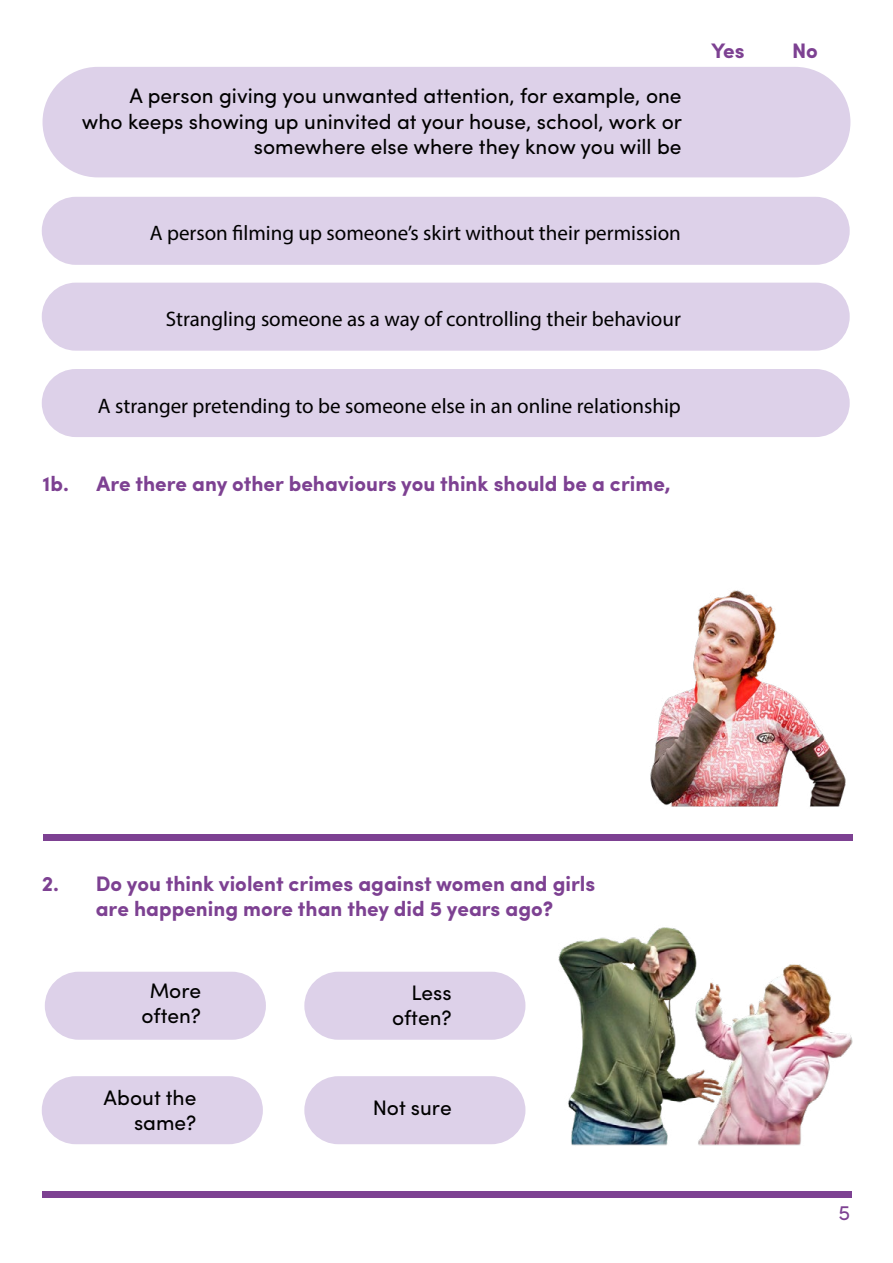
<style>
.page{position:relative;width:893px;height:1263px;background:#fff}
.page>*{position:absolute;margin:0;border:0;box-sizing:border-box;transform-origin:0 0}
.t1{font:21px/25.2px "Sofia Pro";color:#000;text-align:right}
.t2{font:21px "Myriad Pro";color:#000}
.t3{font:700 21px/25.2px "Sofia Pro";color:#7d4192;text-align:center}
.t4{font:21px "Sofia Pro";color:#7d4192}
</style>
<div class="page">
<div style="left:42px;top:197px;width:808px;height:68px;background:#ddd1e9;border-radius:34px"></div>
<div style="left:42px;top:283px;width:808px;height:68px;background:#ddd1e9;border-radius:34px"></div>
<div style="left:42px;top:369px;width:808px;height:68px;background:#ddd1e9;border-radius:34px"></div>
<div style="left:43px;top:67px;width:807px;height:110px;background:#ddd1e9;border-radius:55px"></div>
<div style="left:43px;top:834px;width:809px;height:7px;background:#7d4192"></div>
<div style="left:45px;top:972px;width:221px;height:68px;background:#ddd1e9;border-radius:34px"></div>
<div style="left:304px;top:972px;width:221px;height:68px;background:#ddd1e9;border-radius:34px"></div>
<div style="left:42px;top:1076px;width:221px;height:68px;background:#ddd1e9;border-radius:34px"></div>
<div style="left:304px;top:1076px;width:221px;height:68px;background:#ddd1e9;border-radius:34px"></div>
<div style="left:43px;top:1191px;width:809px;height:6px;background:#7d4192"></div>
<img style="left:558px;top:927px;width:295px;height:219px">
<img style="left:650px;top:590px;width:196px;height:217px">
<p class="t1" style="left:82px;top:82px;width:602px">A person giving you unwanted attention, for example, one<br>who keeps showing up uninvited at your house, school, work or somewhere else where they know you will be</p>
<p class="t2" style="left:150px;top:220px;width:533px">A person filming up someone’s skirt without their permission</p>
<p class="t2" style="left:166px;top:306px;width:517px">Strangling someone as a way of controlling their behaviour</p>
<p class="t2" style="left:98px;top:392px;width:584px">A stranger pretending to be someone else in an online relationship</p>
<p class="t3" style="left:43px;top:469px;width:630px">1b. Are there any other behaviours you think should be a crime,</p>
<p class="t3" style="left:712px;top:37px;width:34px">Yes</p>
<p class="t3" style="left:792px;top:37px;width:27px">No</p>
<p class="t3" style="left:42px;top:869px;width:555px">2. Do you think violent crimes against women and girls are happening more than they did 5 years ago?</p>
<p class="t1" style="left:141px;top:977px;width:61px;text-align:center">More often?</p>
<p class="t1" style="left:392px;top:979px;width:61px">Less often?</p>
<p class="t1" style="left:104px;top:1083px;width:94px">About the same?</p>
<p class="t1" style="left:373px;top:1094px;width:80px">Not sure</p>
<p class="t4" style="left:839px;top:1197px;width:13px">5</p>
</div>
